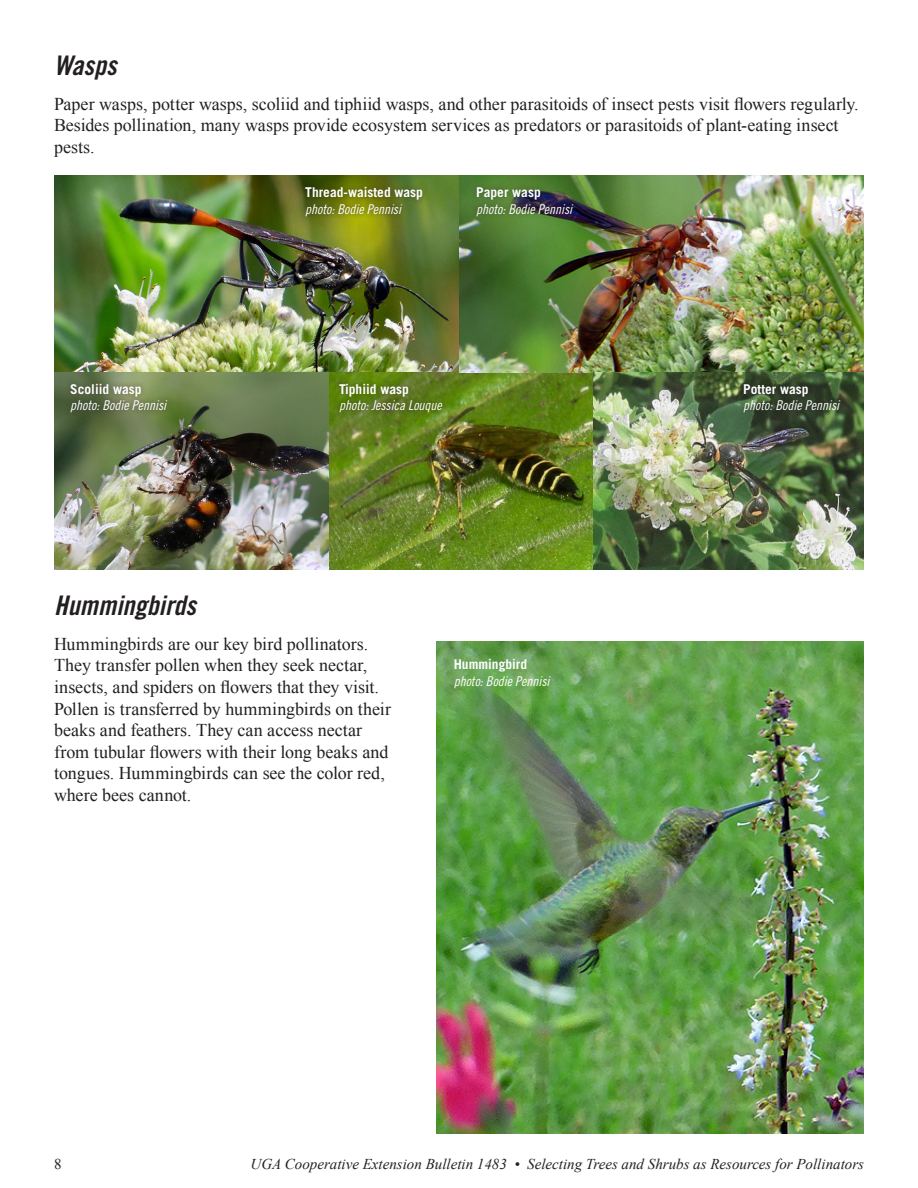
<style>
.page{position:relative;width:918px;height:1188px;background:#fff}
.page>*{position:absolute;margin:0;border:0;box-sizing:border-box;transform-origin:0 0}
.t1{font:27px "Trade Gothic Bold Cond Twenty Obl";letter-spacing:.005em;color:#231f20}
.t2{font:18px/21.6px "Times New Roman";color:#231f20}
.t3{font:italic 15px "Times New Roman";color:#231f20}
.t4{font:15px "Times New Roman";color:#231f20}
.t5{font:13.5px "Trade Gothic Cond Eighteen Obl";color:#fff}
.t6{font:700 13.5px "Trade Gothic";color:#fff}
</style>
<div class="page">
<img style="left:54px;top:176px;width:810px;height:197px">
<img style="left:328px;top:373px;width:265px;height:197px">
<img style="left:593px;top:373px;width:271px;height:197px">
<img style="left:54px;top:373px;width:274px;height:197px">
<div style="left:298px;top:181px;width:131px;height:41px;background:#231f20;opacity:.33"></div>
<div style="left:332px;top:377px;width:117px;height:42px;background:#231f20;opacity:.33"></div>
<div style="left:470px;top:181px;width:110px;height:41px;background:#231f20;opacity:.33"></div>
<div style="left:737px;top:377px;width:110px;height:42px;background:#231f20;opacity:.33"></div>
<div style="left:64px;top:377px;width:110px;height:42px;background:#231f20;opacity:.33"></div>
<img style="left:437px;top:642px;width:427px;height:492px">
<p class="t1" style="left:54px;top:49px;width:64px">Wasps</p>
<p class="t2" style="left:54px;top:93px;width:806px">Paper wasps, potter wasps, scoliid and tiphiid wasps, and other parasitoids of insect pests visit flowers regularly.<br>Besides pollination, many wasps provide ecosystem services as predators or parasitoids of plant-eating insect pests.</p>
<p class="t6" style="left:305px;top:184px;width:119px">Thread-waisted wasp</p>
<p class="t5" style="left:305px;top:201px;width:97px">photo: Bodie Pennisi</p>
<p class="t6" style="left:476px;top:184px;width:66px">Paper wasp</p>
<p class="t5" style="left:476px;top:201px;width:97px">photo: Bodie Pennisi</p>
<p class="t6" style="left:70px;top:381px;width:73px">Scoliid wasp</p>
<p class="t5" style="left:70px;top:397px;width:97px">photo: Bodie Pennisi</p>
<p class="t6" style="left:339px;top:381px;width:71px">Tiphiid wasp</p>
<p class="t5" style="left:339px;top:397px;width:104px">photo: Jessica Louque</p>
<p class="t6" style="left:743px;top:381px;width:67px">Potter wasp</p>
<p class="t5" style="left:743px;top:397px;width:97px">photo: Bodie Pennisi</p>
<p class="t1" style="left:54px;top:589px;width:143px">Hummingbirds</p>
<p class="t2" style="left:54px;top:633px;width:339px">Hummingbirds are our key bird pollinators.<br>They transfer pollen when they seek nectar, insects, and spiders on flowers that they visit.<br>Pollen is transferred by hummingbirds on their beaks and feathers. They can access nectar from tubular flowers with their long beaks and tongues. Hummingbirds can see the color red, where bees cannot.</p>
<p class="t6" style="left:454px;top:656px;width:75px">Hummingbird</p>
<p class="t5" style="left:454px;top:673px;width:97px">photo: Bodie Pennisi</p>
<p class="t4" style="left:54px;top:1154px;width:9px">8</p>
<p class="t3" style="left:251px;top:1154px;width:615px">UGA Cooperative Extension Bulletin 1483 • Selecting Trees and Shrubs as Resources for Pollinators</p>
</div>
